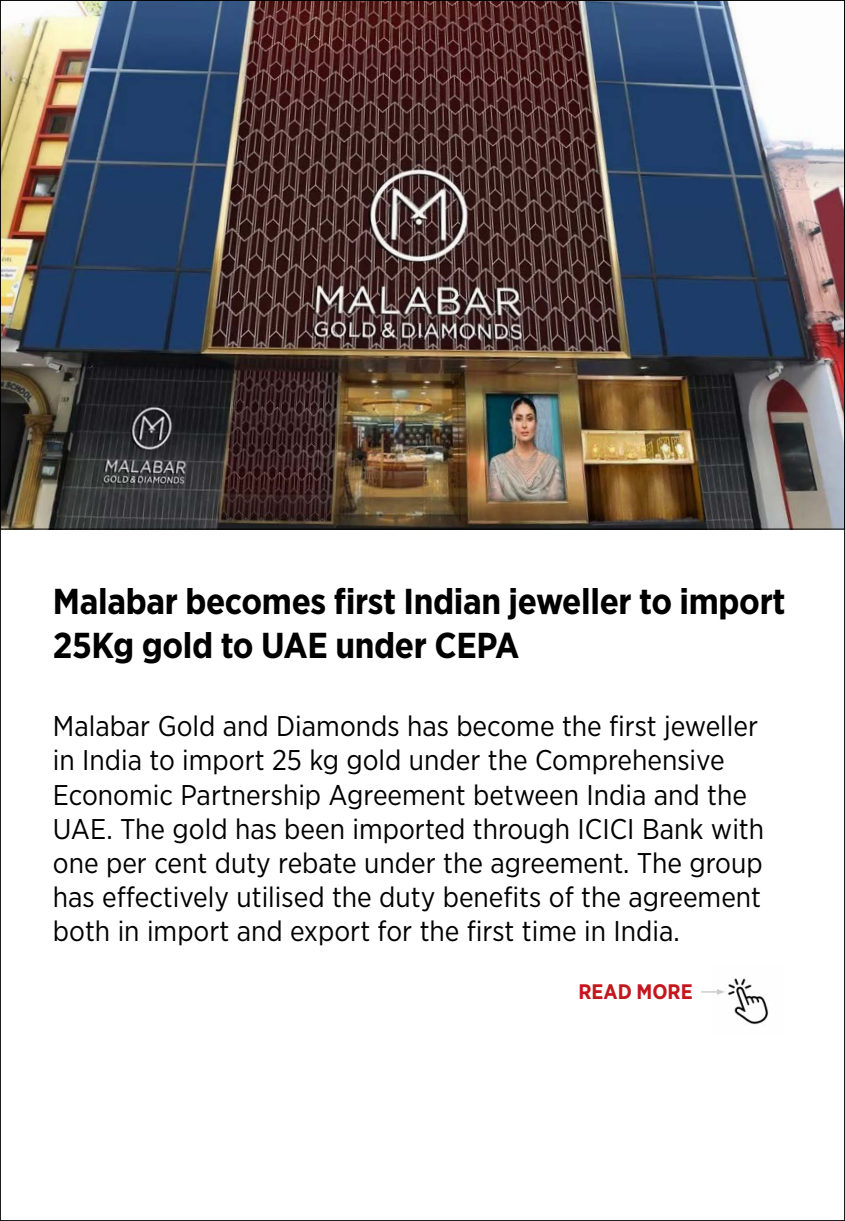
<style>
.page{position:relative;width:845px;height:1221px;background:#fff}
.page>*{position:absolute;margin:0;border:0;box-sizing:border-box;transform-origin:0 0}
.t1{font:700 36px/43.2px "Gotham Narrow";letter-spacing:-.01em;color:#000}
.t2{font:28.5px/34.2px "Gotham Narrow";color:#000}
.t3{font:700 21px "Gotham Narrow";color:#c4161c}
</style>
<div class="page">
<img style="left:2px;top:2px;width:840px;height:527px">
<img style="left:717px;top:978px;width:52px;height:47px">
<svg style="left:701px;top:989px;width:23px;height:5px"></svg>
<p class="t1" style="left:53px;top:580px;width:733px">Malabar becomes first Indian jeweller to import<br>25Kg gold to UAE under CEPA</p>
<p class="t2" style="left:53px;top:708px;width:712px">Malabar Gold and Diamonds has become the first jeweller in India to import 25 kg gold under the Comprehensive Economic Partnership Agreement between India and the UAE. The gold has been imported through ICICI Bank with one per cent duty rebate under the agreement. The group has effectively utilised the duty benefits of the agreement both in import and export for the first time in India.</p>
<p class="t3" style="left:578px;top:978px;width:116px">READ MORE</p>
</div>
